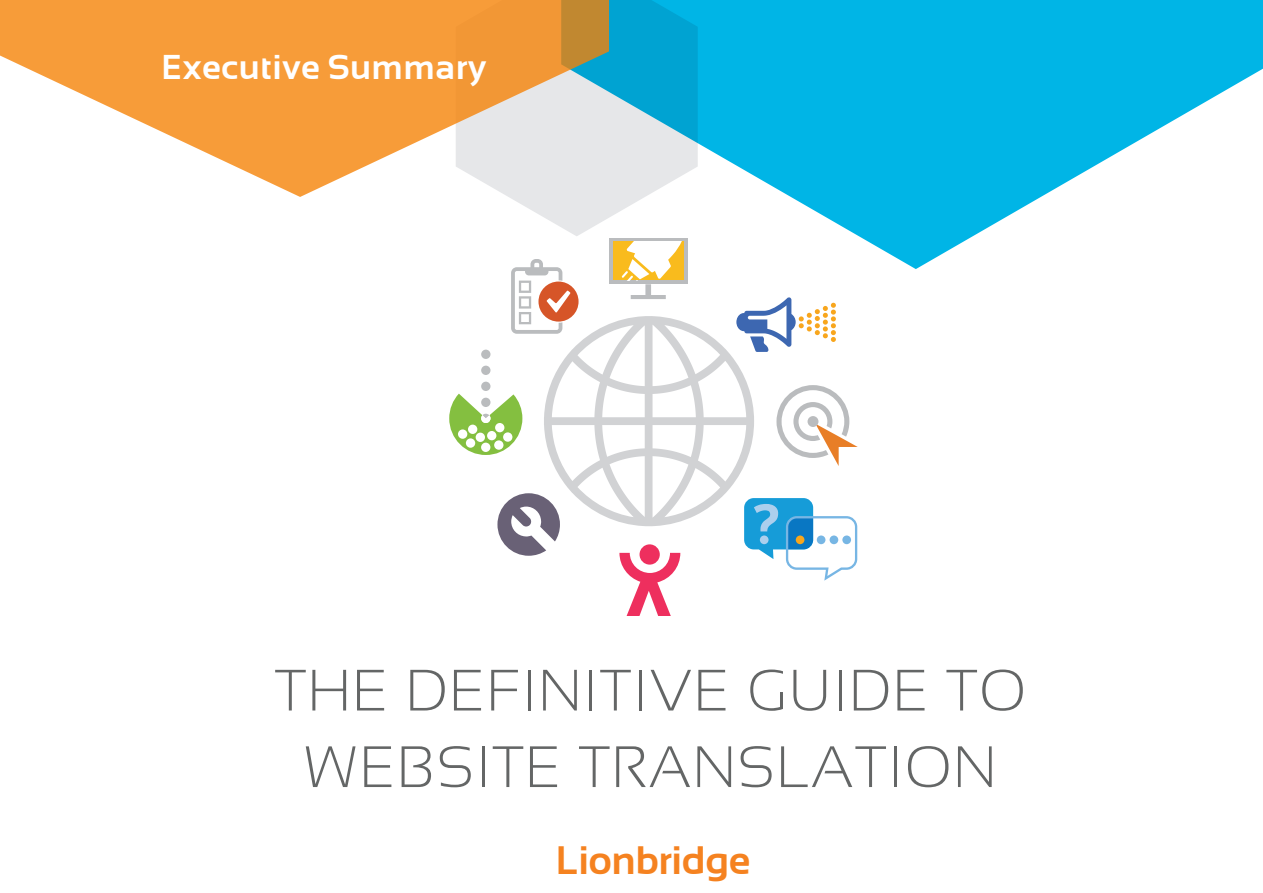
<style>
.page{position:relative;width:1263px;height:893px;background:#fff}
.page>*{position:absolute;margin:0;border:0;box-sizing:border-box;transform-origin:0 0}
.t1{font:300 58.2px/76.5px "Sansation";letter-spacing:.03em;color:#646666;text-align:center}
.t2{font:700 39.75px "Sansation";color:#f58220}
.t3{font:700 34.5px "Sansation";letter-spacing:.025em;color:#fff}
</style>
<div class="page">
<svg style="left:449px;top:259px;width:409px;height:357px"></svg>
<svg style="left:561px;top:0;width:702px;height:269px;fill:#00b5e6"></svg>
<svg style="left:509px;top:0;width:189px;height:236px"></svg>
<svg style="left:0;top:0;width:609px;height:197px;fill:#f79c39"></svg>
<p class="t3" style="left:162px;top:48px;width:326px">Executive Summary</p>
<p class="t1" style="left:275px;top:652px;width:752px">THE DEFINITIVE GUIDE TO<br>WEBSITE TRANSLATION</p>
<p class="t2" style="left:556px;top:838px;width:196px">Lionbridge</p>
</div>
